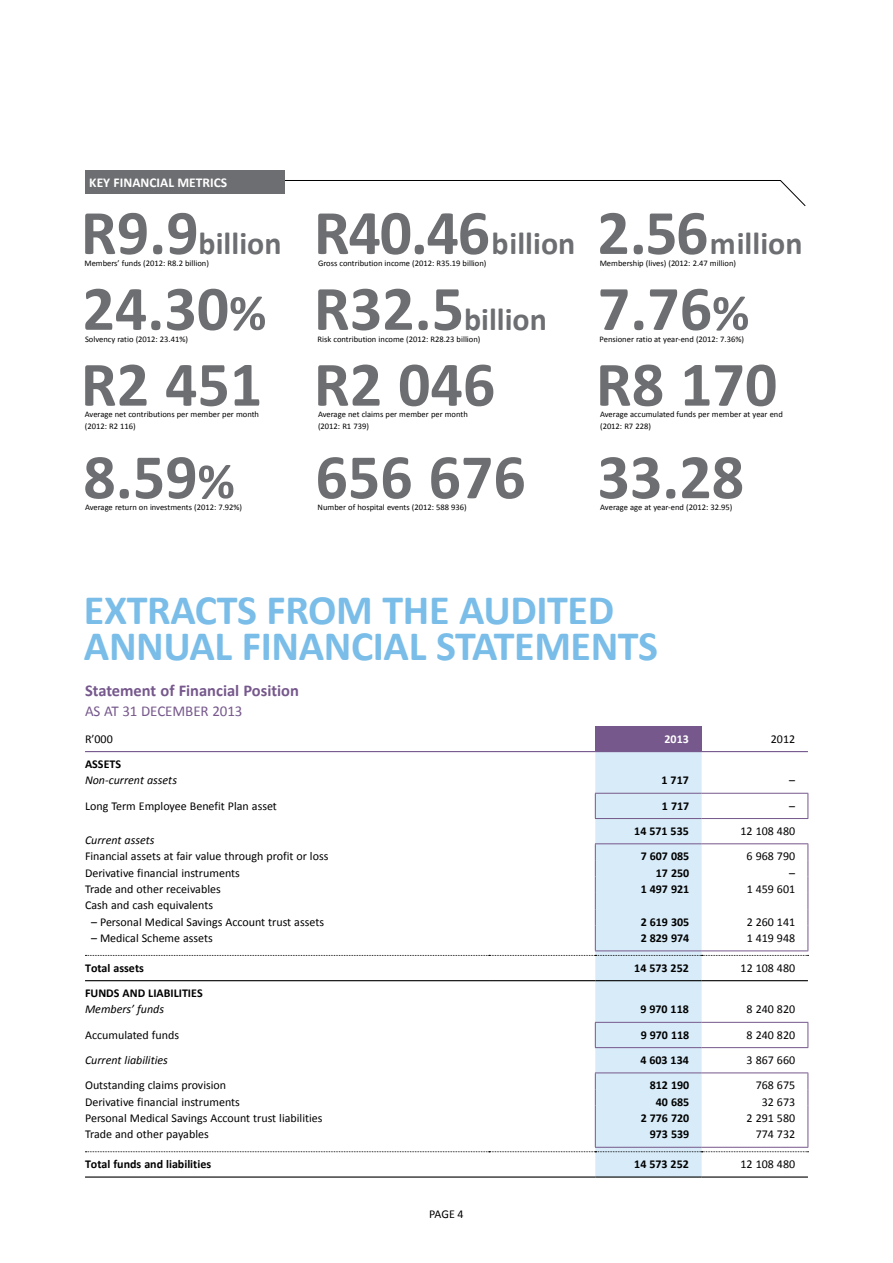
<style>
.page{position:relative;width:893px;height:1263px;background:#fff}
.page>*{position:absolute;margin:0;border:0;box-sizing:border-box;transform-origin:0 0}
.t1{font:700 63.9px "Calibri";color:#6d6e71}
.t2{font:700 51.15px "Calibri";color:#6d6e71}
.t3{font:700 42px/36px "Calibri";letter-spacing:-.01em;color:#79bde8}
.t4{font:700 31.95px "Calibri";color:#6d6e71}
.t5{font:700 16.5px "Calibri";color:#76588c}
.t6{font:15px "Calibri";letter-spacing:-.005em;color:#76588c}
.t7{font:700 13.5px "Calibri";color:#fff}
.t8{font:12px "Calibri";color:#000}
.t9{font:700 12px "Calibri";color:#000}
.t10{font:italic 12px "Calibri";color:#000}
.t11{font:700 12px "Calibri";color:#fff}
.t12{font:8.55px/11.7px "Calibri";color:#000}
.s1{font-size:63.9px}
</style>
<div class="page">
<div style="left:595px;top:726px;width:107px;height:26px;background:#76588c"></div>
<hr style="left:85px;top:751px;width:404px;height:1px;background:#76588c">
<hr style="left:489px;top:751px;width:106px;height:1px;background:#76588c">
<hr style="left:702px;top:751px;width:106px;height:1px;background:#76588c">
<svg style="left:85px;top:752px;width:723px;height:425px"></svg>
<hr style="left:595px;top:1147px;width:107px;height:1px;background:#76588c">
<hr style="left:702px;top:1147px;width:106px;height:1px;background:#76588c">
<svg style="left:280px;top:180px;width:526px;height:26px"></svg>
<div style="left:85px;top:170px;width:200px;height:23px;background:#6d6e71"></div>
<h3 class="t7" style="left:89px;top:174px;width:139px">KEY FINANCIAL METRICS</h3>
<h1 class="t1" style="left:81px;top:192px;width:119px">R9.9</h1>
<h3 class="t4" style="left:199px;top:223px;width:84px">billion</h3>
<p class="t12" style="left:84px;top:257px;width:126px">Members’ funds (2012: R8.2 billion)</p>
<h1 class="t1" style="left:82px;top:268px;width:148px">24.30</h1>
<p class="t12" style="left:85px;top:333px;width:104px">Solvency ratio (2012: 23.41%)</p>
<h2 class="t2" style="left:229px;top:280px;width:39px">%</h2>
<h1 class="t1" style="left:81px;top:344px;width:183px">R2 451</h1>
<p class="t12" style="left:85px;top:409px;width:176px">Average net contributions per member per month (2012: R2 116)</p>
<h1 class="t1" style="left:314px;top:192px;width:178px">R40.46</h1>
<h3 class="t4" style="left:492px;top:223px;width:85px">billion</h3>
<p class="t12" style="left:318px;top:257px;width:170px">Gross contribution income (2012: R35.19 billion)</p>
<h3 class="t4" style="left:314px;top:299px;width:235px"><span class="s1">R32.5</span>billion</h3>
<p class="t12" style="left:318px;top:333px;width:164px">Risk contribution income (2012: R28.23 billion)</p>
<h1 class="t1" style="left:314px;top:344px;width:183px">R2 046</h1>
<p class="t12" style="left:318px;top:409px;width:151px">Average net claims per member per month (2012: R1 739)</p>
<h1 class="t1" style="left:83px;top:436px;width:116px">8.59</h1>
<p class="t12" style="left:85px;top:501px;width:159px">Average return on investments (2012: 7.92%)</p>
<h2 class="t2" style="left:198px;top:448px;width:39px">%</h2>
<h1 class="t1" style="left:315px;top:436px;width:212px">656 676</h1>
<p class="t12" style="left:318px;top:501px;width:151px">Number of hospital events (2012: 588 936)</p>
<h3 class="t4" style="left:597px;top:223px;width:207px"><span class="s1">2.56</span>million</h3>
<p class="t12" style="left:600px;top:257px;width:138px">Membership (lives) (2012: 2.47 million)</p>
<h1 class="t1" style="left:598px;top:268px;width:116px">7.76</h1>
<p class="t12" style="left:600px;top:333px;width:146px">Pensioner ratio at year-end (2012: 7.36%)</p>
<h2 class="t2" style="left:712px;top:280px;width:39px">%</h2>
<h1 class="t1" style="left:596px;top:344px;width:183px">R8 170</h1>
<p class="t12" style="left:600px;top:409px;width:184px">Average accumulated funds per member at year end (2012: R7 228)</p>
<h1 class="t1" style="left:597px;top:436px;width:148px">33.28</h1>
<p class="t12" style="left:600px;top:501px;width:134px">Average age at year-end (2012: 32.95)</p>
<h3 class="t3" style="left:84px;top:592px;width:575px">EXTRACTS FROM THE AUDITED<br>ANNUAL FINANCIAL STATEMENTS</h3>
<h3 class="t5" style="left:85px;top:680px;width:215px">Statement of Financial Position</h3>
<h3 class="t6" style="left:85px;top:701px;width:159px">AS AT 31 DECEMBER 2013</h3>
<h3 class="t8" style="left:85px;top:731px;width:29px">R’000</h3>
<h3 class="t11" style="left:664px;top:731px;width:26px">2013</h3>
<h3 class="t8" style="left:771px;top:731px;width:26px">2012</h3>
<h3 class="t9" style="left:85px;top:756px;width:38px">ASSETS</h3>
<h3 class="t10" style="left:85px;top:772px;width:93px">Non-current assets</h3>
<h3 class="t9" style="left:662px;top:773px;width:29px">1 717</h3>
<h3 class="t8" style="left:789px;top:773px;width:7px">–</h3>
<h3 class="t8" style="left:85px;top:798px;width:193px">Long Term Employee Benefit Plan asset</h3>
<h3 class="t9" style="left:662px;top:798px;width:29px">1 717</h3>
<h3 class="t8" style="left:789px;top:798px;width:7px">–</h3>
<h3 class="t10" style="left:85px;top:832px;width:71px">Current assets</h3>
<h3 class="t9" style="left:634px;top:823px;width:56px">14 571 535</h3>
<h3 class="t8" style="left:741px;top:823px;width:56px">12 108 480</h3>
<h3 class="t8" style="left:85px;top:849px;width:245px">Financial assets at fair value through profit or loss</h3>
<h3 class="t9" style="left:641px;top:848px;width:50px">7 607 085</h3>
<h3 class="t8" style="left:747px;top:849px;width:50px">6 968 790</h3>
<h3 class="t8" style="left:85px;top:865px;width:156px">Derivative financial instruments</h3>
<h3 class="t9" style="left:656px;top:865px;width:35px">17 250</h3>
<h3 class="t8" style="left:789px;top:865px;width:7px">–</h3>
<h3 class="t8" style="left:85px;top:881px;width:137px">Trade and other receivables</h3>
<h3 class="t9" style="left:641px;top:881px;width:50px">1 497 921</h3>
<h3 class="t8" style="left:747px;top:881px;width:50px">1 459 601</h3>
<h3 class="t8" style="left:85px;top:898px;width:130px">Cash and cash equivalents</h3>
<h3 class="t8" style="left:91px;top:914px;width:234px">– Personal Medical Savings Account trust assets</h3>
<h3 class="t9" style="left:641px;top:914px;width:50px">2 619 305</h3>
<h3 class="t8" style="left:747px;top:914px;width:50px">2 260 141</h3>
<h3 class="t8" style="left:91px;top:930px;width:123px">– Medical Scheme assets</h3>
<h3 class="t9" style="left:641px;top:930px;width:50px">2 829 974</h3>
<h3 class="t8" style="left:747px;top:930px;width:50px">1 419 948</h3>
<h3 class="t9" style="left:85px;top:960px;width:60px">Total assets</h3>
<h3 class="t9" style="left:634px;top:960px;width:56px">14 573 252</h3>
<h3 class="t8" style="left:741px;top:960px;width:56px">12 108 480</h3>
<h3 class="t9" style="left:85px;top:985px;width:119px">FUNDS AND LIABILITIES</h3>
<h3 class="t10" style="left:85px;top:1001px;width:80px">Members’ funds</h3>
<h3 class="t9" style="left:640px;top:1002px;width:50px">9 970 118</h3>
<h3 class="t8" style="left:747px;top:1002px;width:50px">8 240 820</h3>
<h3 class="t8" style="left:85px;top:1027px;width:96px">Accumulated funds</h3>
<h3 class="t9" style="left:641px;top:1027px;width:50px">9 970 118</h3>
<h3 class="t8" style="left:747px;top:1027px;width:50px">8 240 820</h3>
<h3 class="t10" style="left:85px;top:1052px;width:84px">Current liabilities</h3>
<h3 class="t9" style="left:640px;top:1052px;width:50px">4 603 134</h3>
<h3 class="t8" style="left:747px;top:1052px;width:50px">3 867 660</h3>
<h3 class="t8" style="left:85px;top:1078px;width:143px">Outstanding claims provision</h3>
<h3 class="t9" style="left:650px;top:1077px;width:41px">812 190</h3>
<h3 class="t8" style="left:756px;top:1078px;width:41px">768 675</h3>
<h3 class="t8" style="left:85px;top:1094px;width:156px">Derivative financial instruments</h3>
<h3 class="t9" style="left:656px;top:1094px;width:35px">40 685</h3>
<h3 class="t8" style="left:762px;top:1094px;width:35px">32 673</h3>
<h3 class="t8" style="left:85px;top:1110px;width:239px">Personal Medical Savings Account trust liabilities</h3>
<h3 class="t9" style="left:641px;top:1110px;width:50px">2 776 720</h3>
<h3 class="t8" style="left:747px;top:1110px;width:50px">2 291 580</h3>
<h3 class="t8" style="left:85px;top:1127px;width:125px">Trade and other payables</h3>
<h3 class="t9" style="left:650px;top:1127px;width:41px">973 539</h3>
<h3 class="t8" style="left:756px;top:1127px;width:41px">774 732</h3>
<h3 class="t9" style="left:85px;top:1156px;width:128px">Total funds and liabilities</h3>
<h3 class="t9" style="left:634px;top:1156px;width:56px">14 573 252</h3>
<h3 class="t8" style="left:741px;top:1156px;width:56px">12 108 480</h3>
<h3 class="t8" style="left:429px;top:1206px;width:36px">PAGE 4</h3>
</div>
